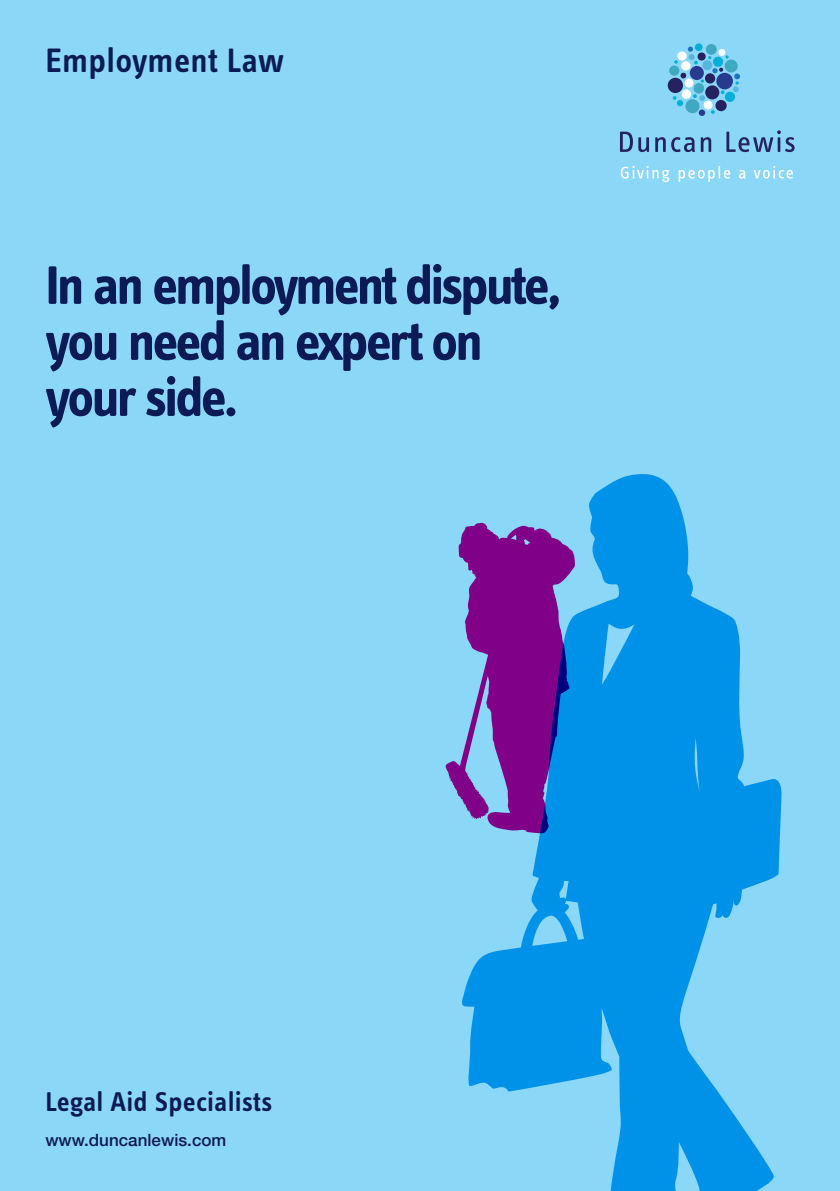
<style>
.page{position:relative;width:840px;height:1191px;background:#fff}
.page>*{position:absolute;margin:0;border:0;box-sizing:border-box;transform-origin:0 0}
.t1{font:700 56px/56px "Info Text";letter-spacing:-.05em;color:#0c1b55}
.t2{font:600 35px "Info Text";letter-spacing:.005em;color:#0c1b55}
.t3{font:600 28px "Info Text";letter-spacing:.005em;color:#0c1b55}
.t4{font:500 17px "Helvetica Neue";color:#0c1b55}
</style>
<div class="page">
<div style="left:0;top:0;width:839px;height:1191px;background:#8bd7f8"></div>
<svg style="left:620px;top:132px;width:12px;height:20px"></svg>
<svg style="left:638px;top:137px;width:10px;height:15px"></svg>
<svg style="left:655px;top:137px;width:39px;height:15px"></svg>
<svg style="left:700px;top:137px;width:10px;height:15px"></svg>
<svg style="left:726px;top:130px;width:68px;height:22px"></svg>
<svg style="left:620px;top:166px;width:49px;height:16px"></svg>
<svg style="left:678px;top:166px;width:51px;height:16px"></svg>
<svg style="left:739px;top:170px;width:6px;height:9px"></svg>
<svg style="left:753px;top:166px;width:39px;height:13px"></svg>
<div style="left:677px;top:51px;width:9px;height:10px;background:#fff;border-radius:50%"></div>
<div style="left:689px;top:66px;width:14px;height:14px;background:#2a3990;border-radius:50%"></div>
<div style="left:704px;top:85px;width:15px;height:14px;background:#262261;border-radius:50%"></div>
<div style="left:694px;top:43px;width:8px;height:8px;background:#00b0d8;border-radius:50%"></div>
<div style="left:703px;top:101px;width:9px;height:8px;background:#fff;border-radius:50%"></div>
<div style="left:685px;top:99px;width:14px;height:14px;background:#3fa9c1;border-radius:50%"></div>
<div style="left:724px;top:59px;width:13px;height:13px;background:#3fa9c1;border-radius:50%"></div>
<div style="left:716px;top:73px;width:16px;height:16px;background:#2a3990;border-radius:50%"></div>
<div style="left:667px;top:78px;width:15px;height:15px;background:#262261;border-radius:50%"></div>
<div style="left:712px;top:57px;width:10px;height:10px;background:#00b0d8;border-radius:50%"></div>
<div style="left:668px;top:65px;width:11px;height:11px;background:#3fa9c1;border-radius:50%"></div>
<div style="left:724px;top:92px;width:10px;height:10px;background:#00b0d8;border-radius:50%"></div>
<div style="left:704px;top:73px;width:10px;height:10px;background:#262261;border-radius:50%"></div>
<div style="left:681px;top:89px;width:9px;height:10px;background:#fff;border-radius:50%"></div>
<svg style="left:711px;top:110px;width:3px;height:4px"></svg>
<svg style="left:720px;top:90px;width:4px;height:4px"></svg>
<svg style="left:732px;top:73px;width:7px;height:19px"></svg>
<svg style="left:687px;top:47px;width:10px;height:17px"></svg>
<svg style="left:692px;top:94px;width:12px;height:7px"></svg>
<div style="left:697px;top:52px;width:8px;height:9px;background:#262261;border-radius:50%"></div>
<div style="left:718px;top:49px;width:7px;height:7px;background:#fff;border-radius:50%"></div>
<svg style="left:672px;top:96px;width:10px;height:10px"></svg>
<svg style="left:680px;top:73px;width:5px;height:5px"></svg>
<svg style="left:712px;top:68px;width:10px;height:5px"></svg>
<div style="left:702px;top:60px;width:9px;height:10px;background:#58b6dd;border-radius:50%"></div>
<div style="left:693px;top:83px;width:10px;height:11px;background:#3fa9c1;border-radius:50%"></div>
<div style="left:715px;top:100px;width:11px;height:11px;background:#262261;border-radius:50%"></div>
<svg style="left:680px;top:61px;width:10px;height:10px"></svg>
<div style="left:684px;top:79px;width:9px;height:8px;background:#fff;border-radius:50%"></div>
<svg style="left:698px;top:110px;width:6px;height:6px"></svg>
<div style="left:705px;top:44px;width:11px;height:11px;background:#3fa9c1;border-radius:50%"></div>
<svg style="left:462px;top:919px;width:69px;height:172px"></svg>
<svg style="left:531px;top:474px;width:242px;height:717px;fill:#0092e8"></svg>
<svg style="left:673px;top:777px;width:109px;height:141px;background:#129bea"></svg>
<svg style="left:445px;top:523px;width:130px;height:310px;fill:#800088"></svg>
<p class="t2" style="left:45px;top:40px;width:240px">Employment Law</p>
<p class="t1" style="left:45px;top:257px;width:517px">In an employment dispute, you need an expert on your side.</p>
<p class="t3" style="left:45px;top:1085px;width:228px">Legal Aid Specialists</p>
<p class="t4" style="left:45px;top:1129px;width:182px">www.duncanlewis.com</p>
</div>
